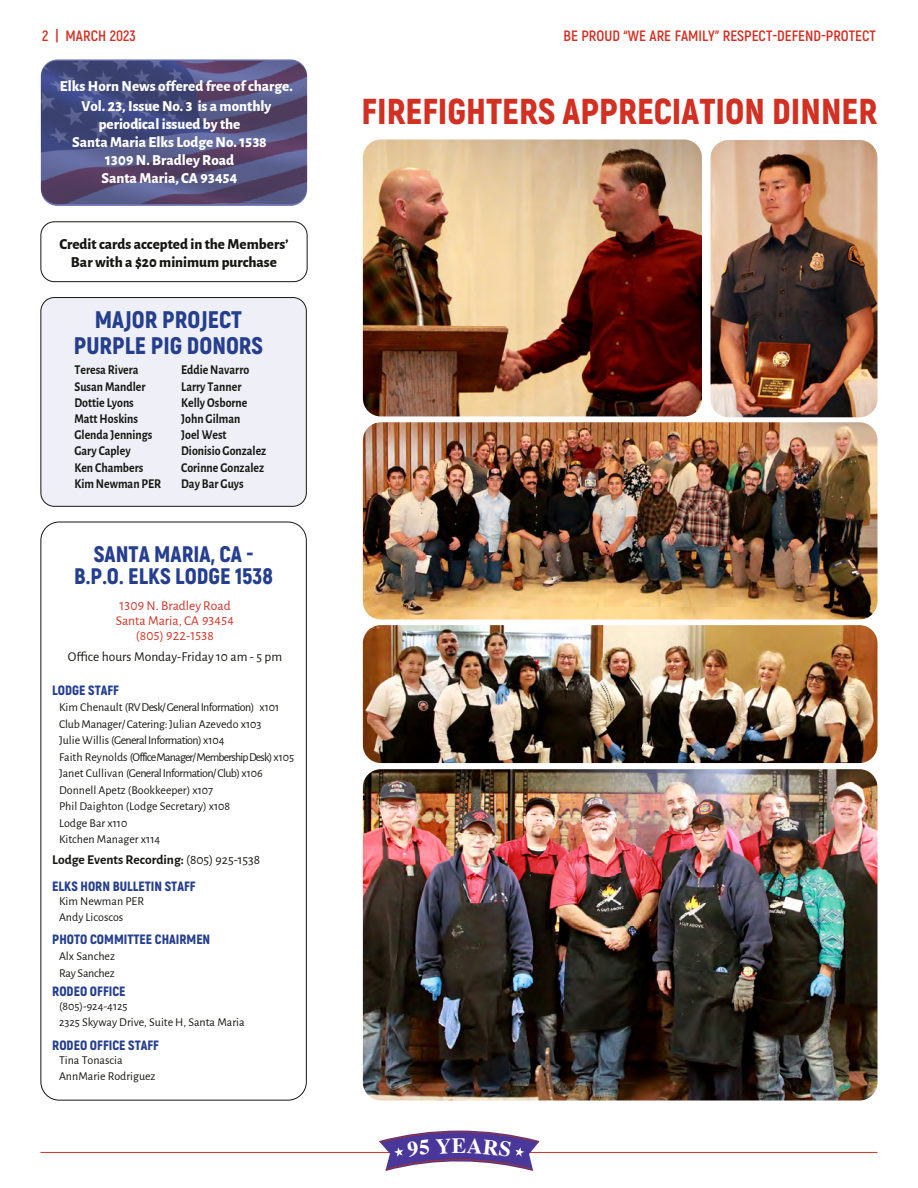
<style>
.page{position:relative;width:918px;height:1188px;background:#fff}
.page>*{position:absolute;margin:0;border:0;box-sizing:border-box;transform-origin:0 0}
.t1{font:900 36px "Akrobat";color:#d23023}
.t2{font:900 24px/26px "Akrobat";color:#253f8e;text-align:center}
.t3{font:900 22.5px/22.5px "Akrobat";color:#253f8e;text-align:center}
.t4{font:700 21.75px "Times";color:#fff}
.t5{font:800 15px/18px "Alegreya Sans";color:#fff;text-align:center}
.t6{font:800 15px/18px "Alegreya Sans";color:#161713;text-align:center}
.t7{font:700 15px "Akrobat";color:#d23023}
.t8{font:700 13.5px/16.2px "Alegreya Sans";color:#161713;scale:.88 1}
.t9{font:900 13.5px "Akrobat";color:#253f8e}
.t10{font:13.5px/15px "Alegreya Sans";color:#d23023;text-align:center}
.t11{font:700 13.5px "Alegreya Sans";color:#161713}
.t12{font:13.5px "Alegreya Sans";color:#161713}
.t13{font:12px/16.5px "Alegreya Sans";color:#161713}
.s1{font-weight:400}
</style>
<div class="page">
<hr style="left:40px;top:1152px;width:838px;height:1px;background:#d23023">
<svg style="left:380px;top:1128px;width:159px;height:15px"></svg>
<svg style="left:41px;top:59px;width:266px;height:147px"></svg>
<img style="left:41px;top:61px;width:266px;height:143px">
<div style="left:40px;top:221px;width:268px;height:61px;border:1px solid #161713;border-radius:13px"></div>
<img style="left:710px;top:140px;width:168px;height:277px">
<img style="left:363px;top:769px;width:515px;height:332px">
<img style="left:363px;top:625px;width:515px;height:138px">
<img style="left:363px;top:140px;width:339px;height:276px">
<img style="left:363px;top:422px;width:515px;height:198px">
<div style="left:41px;top:522px;width:266px;height:579px;border:1px solid #161713;border-radius:18px"></div>
<div style="left:41px;top:298px;width:265px;height:208px;background:#eff0f7;border-radius:14px"></div>
<div style="left:40px;top:297px;width:267px;height:210px;border:1px solid #161713;border-radius:14px"></div>
<svg style="left:379px;top:1131px;width:160px;height:40px"></svg>
<p class="t7" style="left:42px;top:26px;width:95px">2 | MARCH 2023</p>
<p class="t7" style="left:563px;top:26px;width:314px">BE PROUD “WE ARE FAMILY” RESPECT-DEFEND-PROTECT</p>
<p class="t5" style="left:60px;top:74px;width:234px;line-height:20.7px">Elks Horn News offered free of charge.<br>Vol. 23, Issue No. 3 is a monthly</p>
<p class="t5" style="left:72px;top:114px;width:196px">periodical issued by the<br>Santa Maria Elks Lodge No. 1538<br>1309 N. Bradley Road<br>Santa Maria, CA 93454</p>
<p class="t6" style="left:59px;top:234px;width:231px">Credit cards accepted in the Members’<br>Bar with a $20 minimum purchase</p>
<h2 class="t2" style="left:74px;top:306px;width:191px">MAJOR PROJECT<br>PURPLE PIG DONORS</h2>
<p class="t8" style="left:74px;top:361px;width:100px">Teresa Rivera<br>Susan Mandler<br>Dottie Lyons<br>Matt Hoskins<br>Glenda Jennings<br>Gary Capley<br>Ken Chambers<br>Kim Newman PER</p>
<p class="t8" style="left:181px;top:361px;width:98px">Eddie Navarro<br>Larry Tanner<br>Kelly Osborne<br>John Gilman<br>Joel West<br>Dionisio Gonzalez<br>Corinne Gonzalez<br>Day Bar Guys</p>
<h3 class="t3" style="left:74px;top:542px;width:200px">SANTA MARIA, CA -<br>B.P.O. ELKS LODGE 1538</h3>
<p class="t10" style="left:116px;top:598px;width:120px">1309 N. Bradley Road<br>Santa Maria, CA 93454 (805) 922-1538</p>
<p class="t12" style="left:68px;top:648px;width:216px">Office hours Monday-Friday 10 am - 5 pm</p>
<p class="t9" style="left:52px;top:682px;width:68px">LODGE STAFF</p>
<p class="t13" style="left:59px;top:699px;width:237px">Kim Chenault (RV Desk/ General Information) x101<br>Club Manager/ Catering: Julian Azevedo x103<br>Julie Willis (General Information) x104<br>Faith Reynolds (Office Manager/ Membership Desk) x105<br>Janet Cullivan (General Information/ Club) x106<br>Donnell Apetz (Bookkeeper) x107<br>Phil Daighton (Lodge Secretary) x108<br>Lodge Bar x110<br>Kitchen Manager x114</p>
<p class="t11" style="left:52px;top:850px;width:209px">Lodge Events Recording: <span class="s1">(805) 925-1538</span></p>
<p class="t9" style="left:52px;top:877px;width:145px">ELKS HORN BULLETIN STAFF</p>
<p class="t13" style="left:59px;top:893px;width:87px">Kim Newman PER<br>Andy Licoscos</p>
<p class="t9" style="left:52px;top:930px;width:160px">PHOTO COMMITTEE CHAIRMEN</p>
<p class="t13" style="left:59px;top:947px;width:57px">Alx Sanchez<br>Ray Sanchez</p>
<p class="t9" style="left:52px;top:983px;width:75px">RODEO OFFICE</p>
<p class="t13" style="left:59px;top:997px;width:187px">(805)-924-4125<br>2325 Skyway Drive, Suite H, Santa Maria</p>
<p class="t9" style="left:52px;top:1037px;width:108px">RODEO OFFICE STAFF</p>
<p class="t13" style="left:59px;top:1051px;width:98px">Tina Tonascia<br>AnnMarie Rodriguez</p>
<h1 class="t1" style="left:362px;top:88px;width:517px">FIREFIGHTERS APPRECIATION DINNER</h1>
<h3 class="t4" style="left:452px;top:1125px;width:16px">E</h3>
</div>
